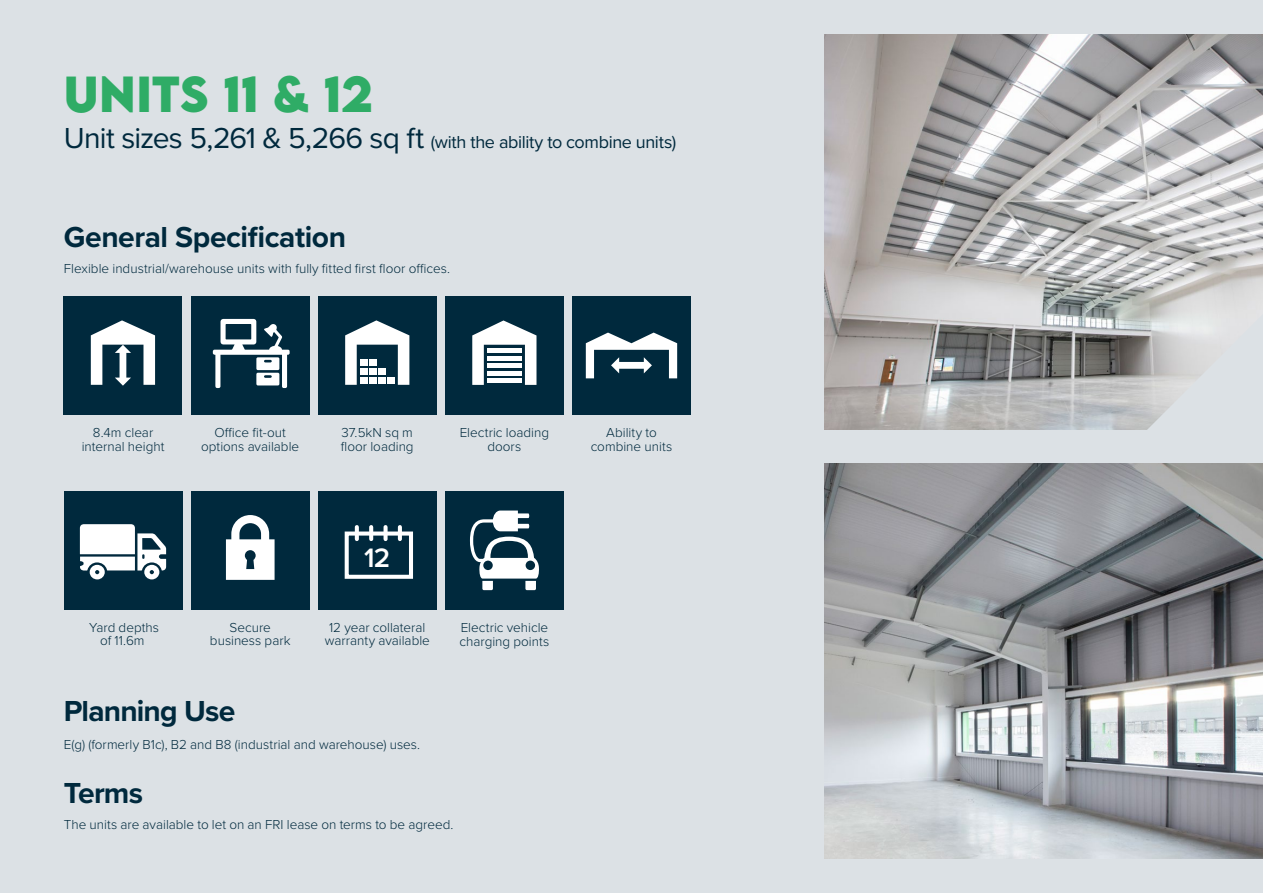
<style>
.page{position:relative;width:1263px;height:893px;background:#dce1e5}
.page>*{position:absolute;margin:0;border:0;box-sizing:border-box;transform-origin:0 0}
.t1{font:700 45px "LEMONMILK";letter-spacing:.01em;color:#2fac66}
.t2{font:700 30px "Proxima Nova";letter-spacing:-.02em;color:#00293d}
.t3{font:600 27.6px "Proxima Nova";color:#fff}
.t4{font:18px "Proxima Nova";letter-spacing:-.02em;color:#00293d}
.t5{font:300 13.5px/13.5px "Proxima Nova";color:#00293d;text-align:center}
.s1{font-size:30px}
</style>
<div class="page">
<img style="left:825px;top:463px;width:438px;height:396px">
<img style="left:825px;top:34px;width:438px;height:395px">
<div style="left:445px;top:296px;width:119px;height:119px;background:#00293d"></div>
<svg style="left:472px;top:320px;width:64px;height:65px"></svg>
<div style="left:487px;top:378px;width:34px;height:5px;background:#fff"></div>
<div style="left:487px;top:371px;width:34px;height:5px;background:#fff"></div>
<div style="left:487px;top:356px;width:34px;height:5px;background:#fff"></div>
<div style="left:487px;top:348px;width:34px;height:5px;background:#fff"></div>
<div style="left:487px;top:363px;width:34px;height:5px;background:#fff"></div>
<div style="left:318px;top:296px;width:119px;height:119px;background:#00293d"></div>
<svg style="left:345px;top:320px;width:64px;height:65px"></svg>
<div style="left:369px;top:377px;width:7px;height:6px;background:#fff"></div>
<div style="left:378px;top:377px;width:7px;height:6px;background:#fff"></div>
<div style="left:360px;top:377px;width:7px;height:6px;background:#fff"></div>
<div style="left:369px;top:368px;width:7px;height:7px;background:#fff"></div>
<div style="left:360px;top:368px;width:7px;height:7px;background:#fff"></div>
<div style="left:378px;top:368px;width:7px;height:7px;background:#fff"></div>
<div style="left:369px;top:360px;width:7px;height:6px;background:#fff"></div>
<div style="left:360px;top:360px;width:7px;height:6px;background:#fff"></div>
<div style="left:387px;top:377px;width:7px;height:6px;background:#fff"></div>
<div style="left:64px;top:296px;width:118px;height:119px;background:#00293d"></div>
<svg style="left:91px;top:320px;width:64px;height:66px"></svg>
<svg style="left:1145px;top:314px;width:118px;height:116px"></svg>
<div style="left:64px;top:491px;width:118px;height:118px;background:#00293d"></div>
<svg style="left:80px;top:524px;width:86px;height:55px"></svg>
<div style="left:191px;top:491px;width:119px;height:118px;background:#00293d"></div>
<svg style="left:226px;top:515px;width:49px;height:65px"></svg>
<div style="left:318px;top:491px;width:119px;height:118px;background:#00293d"></div>
<div style="left:345px;top:531px;width:68px;height:48px;border:4px solid #fff"></div>
<svg style="left:355px;top:527px;width:4px;height:12px"></svg>
<svg style="left:369px;top:527px;width:4px;height:12px"></svg>
<div style="left:383px;top:527px;width:5px;height:12px;background:#fff"></div>
<hr style="left:398px;top:527px;width:4px;height:12px;background:#fff">
<div style="left:445px;top:491px;width:119px;height:119px;background:#00293d"></div>
<svg style="left:470px;top:511px;width:69px;height:79px"></svg>
<div style="left:191px;top:296px;width:118px;height:119px;background:#00293d"></div>
<svg style="left:213px;top:319px;width:77px;height:69px"></svg>
<div style="left:572px;top:296px;width:119px;height:119px;background:#00293d"></div>
<svg style="left:586px;top:333px;width:91px;height:45px"></svg>
<h1 class="t1" style="left:64px;top:64px;width:310px">Units 11 &amp; 12</h1>
<h3 class="t4" style="left:64px;top:129px;width:614px"><span class="s1">Unit sizes 5,261 &amp; 5,266 sq ft</span> (with the ability to combine units)</h3>
<h2 class="t2" style="left:64px;top:214px;width:284px">General Specification</h2>
<p class="t5" style="left:64px;top:261px;width:388px">Flexible industrial/warehouse units with fully fitted first floor offices.</p>
<p class="t5" style="left:201px;top:425px;width:100px">Office fit-out options available</p>
<p class="t5" style="left:82px;top:425px;width:84px">8.4m clear internal height</p>
<p class="t5" style="left:341px;top:425px;width:74px;text-align:left">37.5kN sq m floor loading</p>
<p class="t5" style="left:460px;top:425px;width:91px">Electric loading doors</p>
<h3 class="t3" style="left:364px;top:537px;width:27px">12</h3>
<p class="t5" style="left:89px;top:620px;width:71px">Yard depths of 11.6m</p>
<p class="t5" style="left:210px;top:620px;width:82px">Secure business park</p>
<p class="t5" style="left:325px;top:620px;width:107px">12 year collateral warranty available</p>
<p class="t5" style="left:460px;top:620px;width:91px;text-align:left">Electric vehicle charging points</p>
<h2 class="t2" style="left:64px;top:688px;width:173px">Planning Use</h2>
<p class="t5" style="left:64px;top:737px;width:358px">E(g) (formerly B1c), B2 and B8 (industrial and warehouse) uses.</p>
<h2 class="t2" style="left:64px;top:770px;width:81px">Terms</h2>
<p class="t5" style="left:64px;top:817px;width:391px">The units are available to let on an FRI lease on terms to be agreed.</p>
<p class="t5" style="left:591px;top:425px;width:83px">Ability to combine units</p>
</div>
